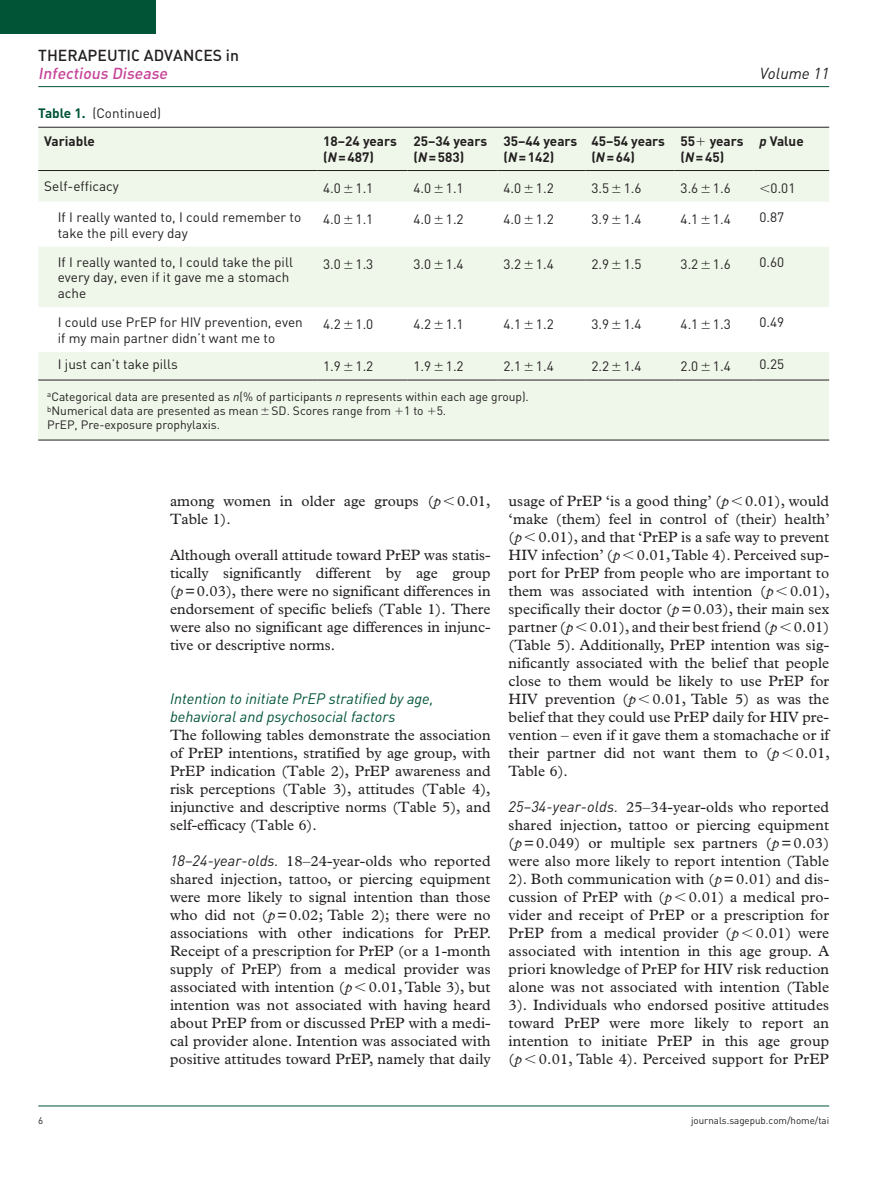
<style>
.page{position:relative;width:893px;height:1191px;background:#fff}
.page>*{position:absolute;margin:0;border:0;box-sizing:border-box;transform-origin:0 0}
.t1{font:15.75px "DIN Medium Alternate";color:#231f20}
.t2{font:italic 15.75px "DIN Medium Alternate";color:#c74499}
.t3{font:italic 15.75px "DIN";color:#231f20}
.t4{font:15px/18px "Plantin Std";color:#231f20;text-align:justify}
.t5{font:italic 15px/18px "DIN";color:#015436}
.t6{font:13.5px/15.8px "DIN";color:#231f20}
.t7{font:700 13.5px/15.8px "DIN";color:#231f20}
.t8{font:12px/14.2px "DIN";color:#231f20}
.t9{font:9.75px "DIN";color:#231f20}
.s1{font-weight:700;color:#015436}
.s2{font-style:italic}
.s3{font-family:"DIN";font-style:italic}
</style>
<div class="page">
<hr style="left:38px;top:86px;width:791px;height:1px;background:#015436">
<hr style="left:38px;top:1105px;width:791px;height:1px;background:#015436">
<div style="left:0;top:0;width:155px;height:34px;background:#015436"></div>
<div style="left:38px;top:380px;width:791px;height:60px;background:#eff7ea"></div>
<hr style="left:38px;top:440px;width:791px;height:1px;background:#231f20">
<div style="left:38px;top:128px;width:791px;height:252px;background:#eff7ea"></div>
<svg style="left:38px;top:202px;width:791px;height:150px"></svg>
<hr style="left:38px;top:170px;width:279px;height:1px;background:#231f20">
<hr style="left:317px;top:170px;width:91px;height:1px;background:#231f20">
<hr style="left:408px;top:170px;width:90px;height:1px;background:#231f20">
<hr style="left:498px;top:170px;width:87px;height:1px;background:#231f20">
<hr style="left:585px;top:170px;width:90px;height:1px;background:#231f20">
<hr style="left:675px;top:170px;width:78px;height:1px;background:#231f20">
<hr style="left:753px;top:170px;width:76px;height:1px;background:#231f20">
<hr style="left:38px;top:380px;width:279px;height:1px;background:#231f20">
<hr style="left:317px;top:380px;width:91px;height:1px;background:#231f20">
<hr style="left:408px;top:380px;width:90px;height:1px;background:#231f20">
<hr style="left:498px;top:380px;width:87px;height:1px;background:#231f20">
<hr style="left:585px;top:380px;width:90px;height:1px;background:#231f20">
<hr style="left:675px;top:380px;width:78px;height:1px;background:#231f20">
<hr style="left:753px;top:380px;width:76px;height:1px;background:#231f20">
<hr style="left:38px;top:127px;width:791px;height:1px;background:#231f20">
<svg style="left:697px;top:137px;width:8px;height:8px"></svg>
<svg style="left:344px;top:184px;width:8px;height:8px"></svg>
<svg style="left:435px;top:184px;width:8px;height:8px"></svg>
<svg style="left:525px;top:184px;width:8px;height:8px"></svg>
<svg style="left:612px;top:184px;width:8px;height:8px"></svg>
<svg style="left:702px;top:184px;width:8px;height:8px"></svg>
<svg style="left:760px;top:184px;width:9px;height:8px"></svg>
<svg style="left:344px;top:216px;width:8px;height:8px"></svg>
<svg style="left:435px;top:216px;width:8px;height:8px"></svg>
<svg style="left:525px;top:216px;width:8px;height:8px"></svg>
<svg style="left:612px;top:216px;width:8px;height:8px"></svg>
<svg style="left:702px;top:216px;width:8px;height:8px"></svg>
<svg style="left:344px;top:260px;width:8px;height:8px"></svg>
<svg style="left:435px;top:260px;width:8px;height:8px"></svg>
<svg style="left:525px;top:260px;width:8px;height:8px"></svg>
<svg style="left:612px;top:260px;width:8px;height:8px"></svg>
<svg style="left:702px;top:260px;width:8px;height:8px"></svg>
<svg style="left:344px;top:321px;width:8px;height:8px"></svg>
<svg style="left:435px;top:321px;width:8px;height:8px"></svg>
<svg style="left:525px;top:321px;width:8px;height:8px"></svg>
<svg style="left:612px;top:321px;width:8px;height:8px"></svg>
<svg style="left:702px;top:321px;width:8px;height:8px"></svg>
<svg style="left:344px;top:363px;width:8px;height:8px"></svg>
<svg style="left:435px;top:363px;width:8px;height:8px"></svg>
<svg style="left:525px;top:363px;width:8px;height:8px"></svg>
<svg style="left:612px;top:363px;width:8px;height:8px"></svg>
<svg style="left:702px;top:363px;width:8px;height:8px"></svg>
<p class="t1" style="left:38px;top:45px;width:202px">THERAPEUTIC ADVANCES IN</p>
<p class="t2" style="left:38px;top:63px;width:134px">I nfectious Disease</p>
<p class="t6" style="left:38px;top:105px;width:125px"><span class="s1">Table 1.</span> (Continued)</p>
<p class="t3" style="left:760px;top:63px;width:71px">Volume 11</p>
<p class="t7" style="left:44px;top:132px;width:52px">Variable</p>
<p class="t7" style="left:323px;top:132px;width:75px">18–24 years (<span class="s2">N</span>=487)</p>
<p class="t7" style="left:414px;top:132px;width:75px">25–34 years (<span class="s2">N</span>=583)</p>
<p class="t7" style="left:504px;top:132px;width:75px">35–44 years (<span class="s2">N</span>=142)</p>
<p class="t7" style="left:591px;top:132px;width:75px">45–54 years (<span class="s2">N</span>=64)</p>
<p class="t7" style="left:681px;top:132px;width:64px">55 years (<span class="s2">N</span>=45)</p>
<p class="t7" style="left:759px;top:132px;width:46px"><span class="s2">p</span> Value</p>
<p class="t6" style="left:44px;top:177px;width:76px">Self-efficacy</p>
<p class="t6" style="left:323px;top:180px;width:52px">4.0 1.1</p>
<p class="t6" style="left:414px;top:180px;width:52px">4.0 1.1</p>
<p class="t6" style="left:504px;top:180px;width:52px">4.0 1.2</p>
<p class="t6" style="left:591px;top:180px;width:52px">3.5 1.6</p>
<p class="t6" style="left:681px;top:180px;width:52px">3.6 1.6</p>
<p class="t6" style="left:771px;top:180px;width:26px">0.01</p>
<p class="t6" style="left:58px;top:209px;width:245px">If I really wanted to, I could remember to take the pill every day</p>
<p class="t6" style="left:323px;top:211px;width:52px">4.0 1.1</p>
<p class="t6" style="left:414px;top:211px;width:52px">4.0 1.2</p>
<p class="t6" style="left:504px;top:211px;width:52px">4.0 1.2</p>
<p class="t6" style="left:591px;top:211px;width:52px">3.9 1.4</p>
<p class="t6" style="left:681px;top:211px;width:52px">4.1 1.4</p>
<p class="t6" style="left:759px;top:209px;width:26px">0.87</p>
<p class="t6" style="left:58px;top:253px;width:237px">If I really wanted to, I could take the pill every day, even if it gave me a stomach ache</p>
<p class="t6" style="left:323px;top:256px;width:52px">3.0 1.3</p>
<p class="t6" style="left:414px;top:256px;width:52px">3.0 1.4</p>
<p class="t6" style="left:504px;top:256px;width:52px">3.2 1.4</p>
<p class="t6" style="left:591px;top:256px;width:52px">2.9 1.5</p>
<p class="t6" style="left:681px;top:256px;width:52px">3.2 1.6</p>
<p class="t6" style="left:759px;top:253px;width:26px">0.60</p>
<p class="t6" style="left:58px;top:314px;width:247px">I could use PrEP for HIV prevention, even if my main partner didn’t want me to</p>
<p class="t6" style="left:323px;top:316px;width:52px">4.2 1.0</p>
<p class="t6" style="left:414px;top:316px;width:52px">4.2 1.1</p>
<p class="t6" style="left:504px;top:316px;width:52px">4.1 1.2</p>
<p class="t6" style="left:591px;top:316px;width:52px">3.9 1.4</p>
<p class="t6" style="left:681px;top:316px;width:52px">4.1 1.3</p>
<p class="t6" style="left:759px;top:314px;width:26px">0.49</p>
<p class="t6" style="left:58px;top:356px;width:122px">I just can’t take pills</p>
<p class="t6" style="left:323px;top:358px;width:52px">1.9 1.2</p>
<p class="t6" style="left:414px;top:358px;width:52px">1.9 1.2</p>
<p class="t6" style="left:504px;top:358px;width:52px">2.1 1.4</p>
<p class="t6" style="left:591px;top:358px;width:52px">2.2 1.4</p>
<p class="t6" style="left:681px;top:358px;width:52px">2.0 1.4</p>
<p class="t6" style="left:759px;top:356px;width:26px">0.25</p>
<p class="t8" style="left:47px;top:389px;width:483px"><sup>a</sup>Categorical data are presented as <span class="s2">n</span>(% of participants <span class="s2">n</span> represents within each age group). <sup>b</sup>Numerical data are presented as mean SD. Scores range from 1 to 5.<br>PrEP, Pre-exposure prophylaxis.</p>
<p class="t4" style="left:170px;top:492px;width:322px">among women in older age groups (<span class="s2">p</span> 0.01,<br>Table 1).</p>
<p class="t4" style="left:170px;top:546px;width:322px">Although overall attitude toward PrEP was statis&shy;tically significantly different by age group (<span class="s2">p</span>=0.03), there were no significant differences in endorsement of specific beliefs (Table 1). There were also no significant age differences in injunc&shy;tive or descriptive norms.</p>
<p class="t5" style="left:170px;top:689px;width:265px">Intention to initiate PrEP stratified by age, behavioral and psychosocial factors</p>
<p class="t4" style="left:170px;top:726px;width:322px">The following tables demonstrate the association of PrEP intentions, stratified by age group, with PrEP indication (Table 2), PrEP awareness and risk perceptions (Table 3), attitudes (Table 4), injunctive and descriptive norms (Table 5), and self-efficacy (Table 6).</p>
<p class="t4" style="left:170px;top:852px;width:323px"><span class="s3">18–24-year-olds.</span> 18–24-year-olds who reported shared injection, tattoo, or piercing equipment were more likely to signal intention than those who did not (<span class="s2">p</span>=0.02; Table 2); there were no associations with other indications for PrEP.<br>Receipt of a prescription for PrEP (or a 1-month supply of PrEP) from a medical provider was associated with intention (<span class="s2">p</span> 0.01, Table 3), but intention was not associated with having heard about PrEP from or discussed PrEP with a medi&shy;cal provider alone. Intention was associated with positive attitudes toward PrEP, namely that daily</p>
<p class="t4" style="left:509px;top:492px;width:323px">usage of PrEP ‘is a good thing’ (<span class="s2">p</span> 0.01), would ‘make (them) feel in control of (their) health’ (<span class="s2">p</span> 0.01), and that ‘PrEP is a safe way to prevent HIV infection’ (<span class="s2">p</span> 0.01, Table 4). Perceived sup&shy;port for PrEP from people who are important to them was associated with intention (<span class="s2">p</span> 0.01), specifically their doctor (<span class="s2">p</span>=0.03), their main sex partner (<span class="s2">p</span> 0.01), and their best friend (<span class="s2">p</span> 0.01) (Table 5). Additionally, PrEP intention was sig&shy;nificantly associated with the belief that people close to them would be likely to use PrEP for HIV prevention (<span class="s2">p</span> 0.01, Table 5) as was the belief that they could use PrEP daily for HIV pre&shy;vention – even if it gave them a stomachache or if their partner did not want them to (<span class="s2">p</span> 0.01, Table 6).</p>
<p class="t4" style="left:509px;top:798px;width:322px"><span class="s3">25–34-year-olds.</span> 25–34-year-olds who reported shared injection, tattoo or piercing equipment (<span class="s2">p</span>=0.049) or multiple sex partners (<span class="s2">p</span>=0.03) were also more likely to report intention (Table 2). Both communication with (<span class="s2">p</span>=0.01) and dis&shy;cussion of PrEP with (<span class="s2">p</span> 0.01) a medical pro&shy;vider and receipt of PrEP or a prescription for PrEP from a medical provider (<span class="s2">p</span> 0.01) were associated with intention in this age group. A priori knowledge of PrEP for HIV risk reduction alone was not associated with intention (Table 3). Individuals who endorsed positive attitudes toward PrEP were more likely to report an intention to initiate PrEP in this age group (<span class="s2">p</span> 0.01, Table 4). Perceived support for PrEP</p>
<p class="t9" style="left:38px;top:1114px;width:7px">6</p>
<p class="t9" style="left:691px;top:1114px;width:140px">journals.sagepub.com/home/tai</p>
</div>
